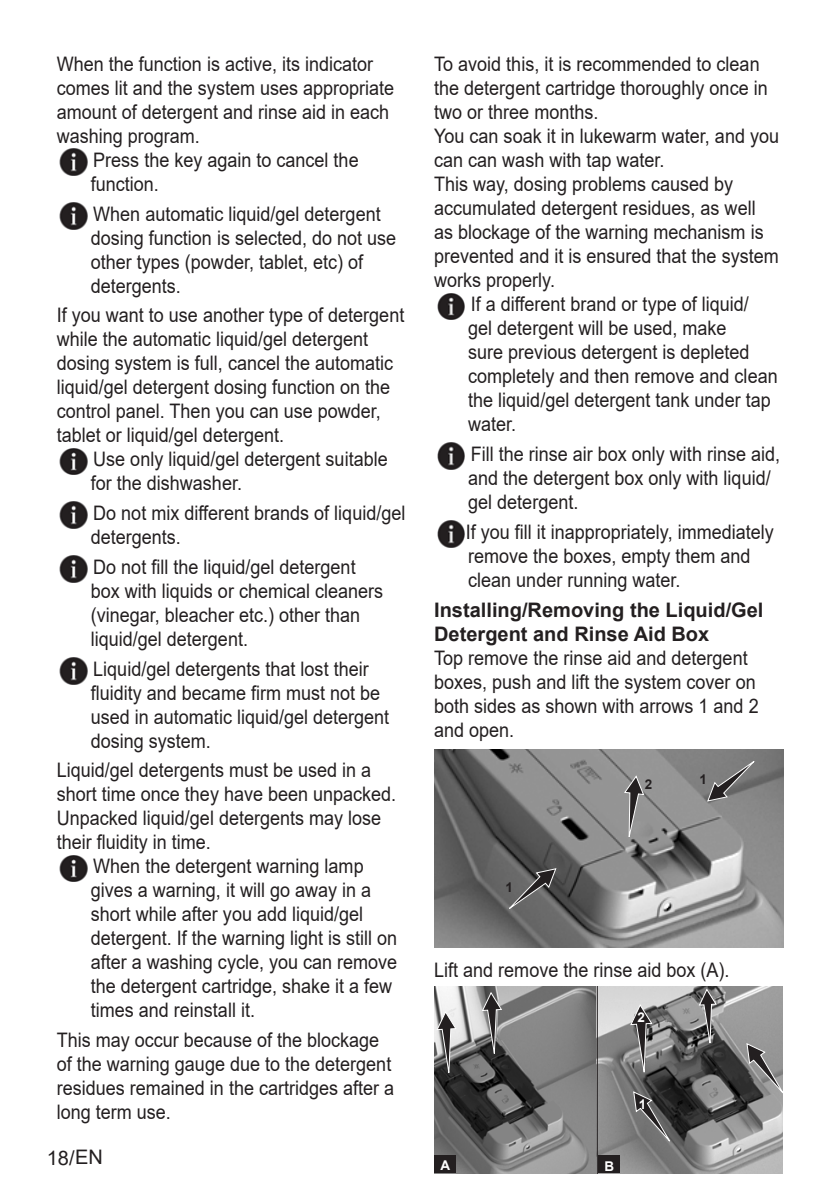
<style>
.page{position:relative;width:840px;height:1191px;background:#fff}
.page>*{position:absolute;margin:0;border:0;box-sizing:border-box;transform-origin:0 0}
.Girintili_Yazi{font:20px/24px "Arial";color:#231f20;scale:.9 1}
.Yazi_alanlari{font:20px/24px "Arial";color:#231f20;scale:.9 1}
.Alt_Baslik{font:700 20px/24px "Arial";color:#231f20}
.Yazi_alanlari-2{font:20px "Arial";color:#231f20}
.t1{font:700 13.4px "Arial";color:#fff}
.t2{font:700 13.4px "Arial";color:#231f20}
</style>
<div class="page">
<img style="left:437px;top:293px;width:28px;height:27px">
<img style="left:437px;top:442px;width:28px;height:27px">
<img style="left:437px;top:520px;width:28px;height:27px">
<img style="left:434px;top:749px;width:348px;height:199px">
<svg style="left:506px;top:868px;width:50px;height:43px;background:#636262"></svg>
<svg style="left:706px;top:759px;width:50px;height:42px;background:#777"></svg>
<svg style="left:624px;top:775px;width:19px;height:65px"></svg>
<img style="left:434px;top:986px;width:348px;height:187px">
<svg style="left:436px;top:1011px;width:20px;height:65px"></svg>
<svg style="left:481px;top:992px;width:20px;height:65px"></svg>
<div style="left:434px;top:1155px;width:21px;height:18px;background:#231f20"></div>
<div style="left:597px;top:1155px;width:22px;height:18px;background:#231f20"></div>
<hr style="left:596px;top:986px;width:1px;height:187px;background:#231f20">
<svg style="left:633px;top:1091px;width:38px;height:53px;background:#605f5f"></svg>
<svg style="left:630px;top:1004px;width:22px;height:72px;background:#7a7979"></svg>
<svg style="left:698px;top:988px;width:18px;height:58px"></svg>
<svg style="left:746px;top:1043px;width:37px;height:53px;background:#7f7e7e"></svg>
<img style="left:59px;top:148px;width:29px;height:27px">
<img style="left:59px;top:202px;width:29px;height:27px">
<img style="left:59px;top:448px;width:29px;height:27px">
<img style="left:59px;top:501px;width:29px;height:27px">
<img style="left:59px;top:555px;width:29px;height:27px">
<img style="left:59px;top:657px;width:29px;height:27px">
<img style="left:59px;top:855px;width:29px;height:27px">
<p class="Yazi_alanlari" style="left:57px;top:52px;width:376px">When the function is active, its indicator comes lit and the system uses appropriate amount of detergent and rinse aid in each washing program.</p>
<p class="Girintili_Yazi" style="left:91px;top:148px;width:299px">Press the key again to cancel the function.</p>
<p class="Girintili_Yazi" style="left:91px;top:201px;width:341px">When automatic liquid/gel detergent dosing function is selected, do not use other types (powder, tablet, etc) of detergents.</p>
<p class="Yazi_alanlari" style="left:57px;top:303px;width:387px">If you want to use another type of detergent while the automatic liquid/gel detergent dosing system is full, cancel the automatic liquid/gel detergent dosing function on the control panel. Then you can use powder, tablet or liquid/gel detergent.</p>
<p class="Girintili_Yazi" style="left:91px;top:447px;width:331px">Use only liquid/gel detergent suitable for the dishwasher.</p>
<p class="Girintili_Yazi" style="left:91px;top:501px;width:351px">Do not mix different brands of liquid/gel detergents.</p>
<p class="Girintili_Yazi" style="left:91px;top:554px;width:326px">Do not fill the liquid/gel detergent box with liquids or chemical cleaners (vinegar, bleacher etc.) other than liquid/gel detergent.</p>
<p class="Girintili_Yazi" style="left:91px;top:656px;width:333px">Liquid/gel detergents that lost their fluidity and became firm must not be used in automatic liquid/gel detergent dosing system.</p>
<p class="Yazi_alanlari" style="left:57px;top:758px;width:378px">Liquid/gel detergents must be used in a short time once they have been unpacked.<br>Unpacked liquid/gel detergents may lose their fluidity in time.</p>
<p class="Girintili_Yazi" style="left:91px;top:854px;width:342px">When the detergent warning lamp gives a warning, it will go away in a short while after you add liquid/gel detergent. If the warning light is still on after a washing cycle, you can remove the detergent cartridge, shake it a few times and reinstall it.</p>
<p class="Yazi_alanlari" style="left:57px;top:1028px;width:376px">This may occur because of the blockage of the warning gauge due to the detergent residues remained in the cartridges after a long term use.</p>
<p class="Yazi_alanlari-2" style="left:47px;top:1143px;width:58px">18/EN</p>
<p class="Yazi_alanlari" style="left:434px;top:52px;width:372px">To avoid this, it is recommended to clean the detergent cartridge thoroughly once in two or three months.</p>
<p class="Yazi_alanlari" style="left:434px;top:124px;width:384px">You can soak it in lukewarm water, and you can can wash with tap water.</p>
<p class="Yazi_alanlari" style="left:434px;top:172px;width:384px">This way, dosing problems caused by accumulated detergent residues, as well as blockage of the warning mechanism is prevented and it is ensured that the system works properly.</p>
<p class="Girintili_Yazi" style="left:468px;top:292px;width:345px">If a different brand or type of liquid/<br>gel detergent will be used, make<br>sure previous detergent is depleted completely and then remove and clean the liquid/gel detergent tank under tap water.</p>
<p class="Girintili_Yazi" style="left:468px;top:442px;width:348px">Fill the rinse air box only with rinse aid, and the detergent box only with liquid/ gel detergent.</p>
<p class="Girintili_Yazi" style="left:465px;top:520px;width:343px">If you fill it inappropriately, immediately remove the boxes, empty them and clean under running water.</p>
<p class="Alt_Baslik" style="left:434px;top:598px;width:330px">Installing/Removing the Liquid/Gel<br>Detergent and Rinse Aid Box</p>
<p class="Yazi_alanlari" style="left:434px;top:645px;width:362px">Top remove the rinse aid and detergent boxes, push and lift the system cover on both sides as shown with arrows 1 and 2 and open.</p>
<p class="t2" style="left:505px;top:877px;width:9px">1</p>
<p class="t2" style="left:644px;top:775px;width:9px">2</p>
<p class="t2" style="left:699px;top:770px;width:9px">1</p>
<p class="Yazi_alanlari" style="left:434px;top:957px;width:329px">Lift and remove the rinse aid box (A).</p>
<p class="t1" style="left:637px;top:1007px;width:9px">2</p>
<p class="t1" style="left:440px;top:1155px;width:11px">A</p>
<p class="t1" style="left:604px;top:1156px;width:11px">B</p>
<p class="t1" style="left:638px;top:1094px;width:9px">1</p>
</div>
